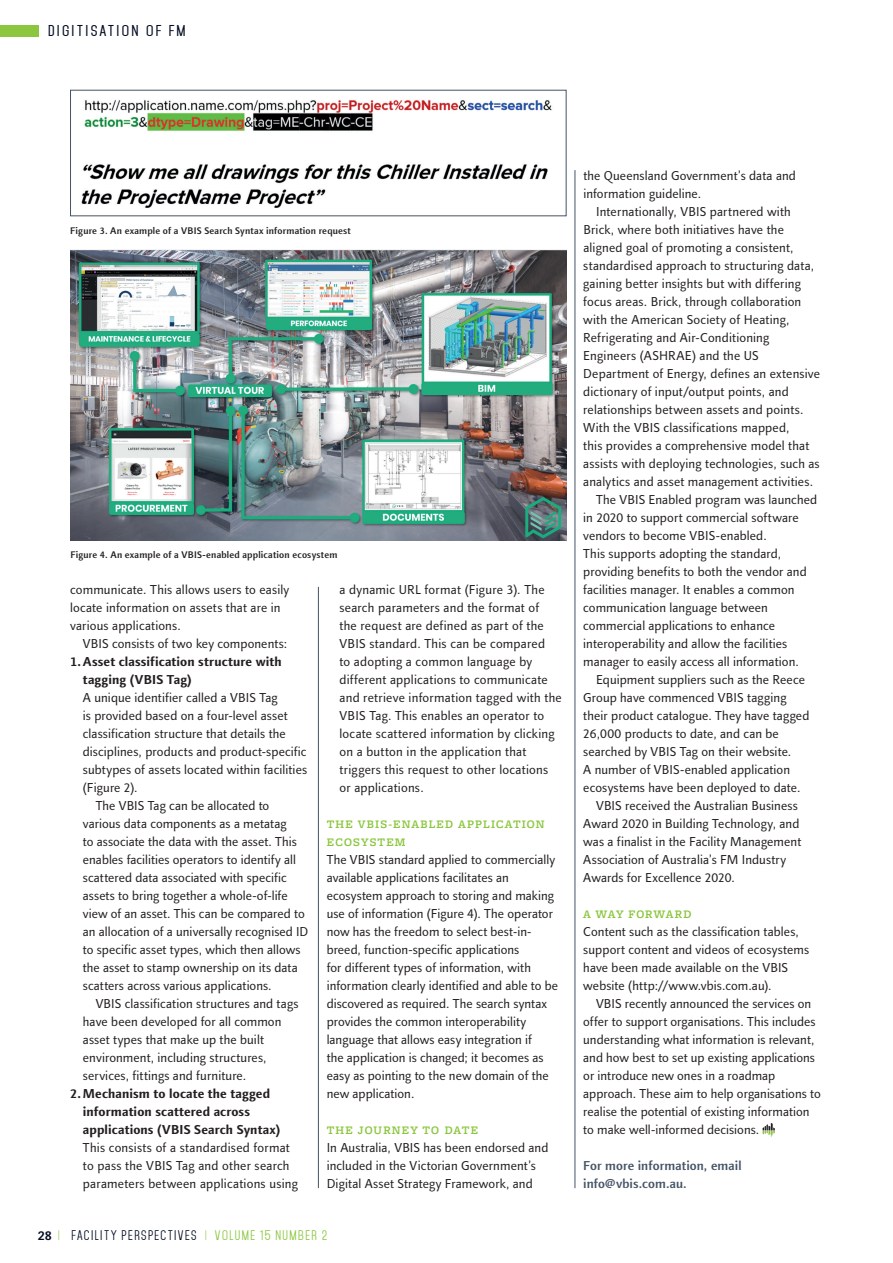
<style>
.page{position:relative;width:893px;height:1263px;background:#fff}
.page>*{position:absolute;margin:0;border:0;box-sizing:border-box;transform-origin:0 0}
.t1{font:600 13.5px "Mohave";letter-spacing:.15em;color:#030c22;scale:1.11 1}
.t2{font:13.2px/18px "Linotype Finnegan";letter-spacing:.01em;color:#231f20}
.t3{font:700 13.2px/18px "Linotype Finnegan";letter-spacing:.01em;color:#231f20}
.t4{font:500 13.2px/18px "Linotype Finnegan";letter-spacing:.005em;color:#445465}
.t5{font:600 12px/18px "Freight Macro Pro";letter-spacing:.1em;color:#8bc63e}
.t6{font:12px "Mohave";letter-spacing:.115em;color:#030c22}
.t7{font:600 12px "Freight Macro Pro";letter-spacing:.075em;color:#8bc63e}
.t8{font:500 9.75px "Linotype Finnegan";letter-spacing:.02em;color:#231f20}
.s1{font-family:"Vectora LT";font-weight:700}
.s2{font-size:9.75px;color:#8bc63e}
.s3{color:#8bc63e}
</style>
<div class="page">
<svg style="left:763px;top:1123px;width:12px;height:14px"></svg>
<img style="left:70px;top:249px;width:496px;height:291px">
<img style="left:81px;top:100px;width:471px;height:108px">
<div style="left:70px;top:90px;width:496px;height:126px;border:1px solid #445465"></div>
<hr style="left:575px;top:170px;width:1px;height:1018px;background:#445465">
<hr style="left:318px;top:587px;width:1px;height:601px;background:#445465">
<div style="left:0;top:26px;width:38px;height:11px;background:#8bc63e"></div>
<p class="t1" style="left:48px;top:23px;width:126px">DIGITISATION OF FM</p>
<p class="t8" style="left:70px;top:225px;width:282px">Figure 3. An example of a VBIS Search Syntax information request</p>
<p class="t8" style="left:70px;top:549px;width:269px">Figure 4. An example of a VBIS-enabled application ecosystem</p>
<p class="t2" style="left:70px;top:581px;width:221px">communicate. This allows users to easily locate information on assets that are in various applications.</p>
<p class="t2" style="left:83px;top:635px;width:206px">VBIS consists of two key components:</p>
<p class="t3" style="left:83px;top:653px;width:200px;text-indent:-13px">1.Asset classification structure with tagging (VBIS Tag)</p>
<p class="t2" style="left:83px;top:689px;width:196px">A unique identifier called a VBIS Tag</p>
<p class="t2" style="left:83px;top:707px;width:206px">is provided based on a four-level asset</p>
<p class="t2" style="left:83px;top:725px;width:204px">classification structure that details the</p>
<p class="t2" style="left:83px;top:743px;width:225px">disciplines, products and product-specific</p>
<p class="t2" style="left:83px;top:761px;width:226px">subtypes of assets located within facilities</p>
<p class="t2" style="left:83px;top:779px;width:56px">(Figure 2).</p>
<p class="t2" style="left:96px;top:797px;width:175px">The VBIS Tag can be allocated to</p>
<p class="t2" style="left:83px;top:815px;width:205px">various data components as a metatag</p>
<p class="t2" style="left:83px;top:833px;width:215px">to associate the data with the asset. This</p>
<p class="t2" style="left:83px;top:851px;width:214px">enables facilities operators to identify all</p>
<p class="t2" style="left:83px;top:869px;width:205px">scattered data associated with specific</p>
<p class="t2" style="left:83px;top:887px;width:206px">assets to bring together a whole-of-life</p>
<p class="t2" style="left:83px;top:905px;width:223px">view of an asset. This can be compared to</p>
<p class="t2" style="left:83px;top:923px;width:227px">an allocation of a universally recognised ID</p>
<p class="t2" style="left:83px;top:941px;width:219px">to specific asset types, which then allows</p>
<p class="t2" style="left:83px;top:959px;width:216px">the asset to stamp ownership on its data</p>
<p class="t2" style="left:83px;top:977px;width:190px">scatters across various applications.</p>
<p class="t2" style="left:96px;top:995px;width:204px">VBIS classification structures and tags</p>
<p class="t2" style="left:83px;top:1013px;width:200px">have been developed for all common</p>
<p class="t2" style="left:83px;top:1031px;width:182px">asset types that make up the built</p>
<p class="t2" style="left:83px;top:1049px;width:185px">environment, including structures,</p>
<p class="t2" style="left:83px;top:1067px;width:165px">services, fittings and furniture.</p>
<p class="t3" style="left:83px;top:1085px;width:199px;text-indent:-13px">2.Mechanism to locate the tagged information scattered across applications (VBIS Search Syntax)</p>
<p class="t2" style="left:83px;top:1139px;width:217px">This consists of a standardised format to pass the VBIS Tag and other search parameters between applications using</p>
<p class="t2" style="left:339px;top:581px;width:224px">a dynamic URL format (Figure 3). The search parameters and the format of<br>the request are defined as part of the VBIS standard. This can be compared<br>to adopting a common language by different applications to communicate and retrieve information tagged with the VBIS Tag. This enables an operator to locate scattered information by clicking on a button in the application that triggers this request to other locations or applications.</p>
<p class="t5" style="left:327px;top:815px;width:219px">THE VBIS-ENABLED APPLICATION<br>ECOSYSTEM</p>
<p class="t2" style="left:327px;top:851px;width:233px">The VBIS standard applied to commercially available applications facilitates an ecosystem approach to storing and making use of information (Figure 4). The operator now has the freedom to select best-in&shy;breed, function-specific applications<br>for different types of information, with information clearly identified and able to be discovered as required. The search syntax provides the common interoperability language that allows easy integration if<br>the application is changed; it becomes as easy as pointing to the new domain of the new application.</p>
<p class="t5" style="left:327px;top:1121px;width:153px">THE JOURNEY TO DATE</p>
<p class="t2" style="left:327px;top:1139px;width:223px">In Australia, VBIS has been endorsed and included in the Victorian Government’s<br>Digital Asset Strategy Framework, and</p>
<p class="t6" style="left:38px;top:1228px;width:291px"><span class="s1">28</span> <span class="s2">|</span> FACILITY PERSPECTIVES <span class="s2">|</span> <span class="s3">VOLUME 15 NUMBER 2</span></p>
<p class="t2" style="left:583px;top:167px;width:214px">the Queensland Government’s data and information guideline.</p>
<p class="t2" style="left:596px;top:203px;width:196px">Internationally, VBIS partnered with</p>
<p class="t2" style="left:583px;top:221px;width:202px">Brick, where both initiatives have the</p>
<p class="t2" style="left:583px;top:239px;width:212px">aligned goal of promoting a consistent,</p>
<p class="t2" style="left:583px;top:257px;width:232px">standardised approach to structuring data,</p>
<p class="t2" style="left:583px;top:275px;width:219px">gaining better insights but with differing</p>
<p class="t2" style="left:583px;top:293px;width:220px">focus areas. Brick, through collaboration</p>
<p class="t2" style="left:583px;top:311px;width:208px">with the American Society of Heating,</p>
<p class="t2" style="left:583px;top:329px;width:188px">Refrigerating and Air-Conditioning</p>
<p class="t2" style="left:583px;top:347px;width:177px">Engineers (ASHRAE) and the US</p>
<p class="t2" style="left:583px;top:365px;width:238px">Department of Energy, defines an extensive</p>
<p class="t2" style="left:583px;top:383px;width:207px">dictionary of input/output points, and</p>
<p class="t2" style="left:583px;top:401px;width:222px">relationships between assets and points.</p>
<p class="t2" style="left:583px;top:419px;width:208px">With the VBIS classifications mapped,</p>
<p class="t2" style="left:583px;top:437px;width:228px">this provides a comprehensive model that</p>
<p class="t2" style="left:583px;top:455px;width:238px">assists with deploying technologies, such as</p>
<p class="t2" style="left:583px;top:473px;width:231px">analytics and asset management activities.</p>
<p class="t2" style="left:596px;top:491px;width:223px">The VBIS Enabled program was launched</p>
<p class="t2" style="left:583px;top:509px;width:217px">in 2020 to support commercial software</p>
<p class="t2" style="left:583px;top:527px;width:185px">vendors to become VBIS-enabled.</p>
<p class="t2" style="left:583px;top:545px;width:199px">This supports adopting the standard,</p>
<p class="t2" style="left:583px;top:563px;width:225px">providing benefits to both the vendor and</p>
<p class="t2" style="left:583px;top:581px;width:213px">facilities manager. It enables a common</p>
<p class="t2" style="left:583px;top:599px;width:186px">communication language between</p>
<p class="t2" style="left:583px;top:617px;width:193px">commercial applications to enhance</p>
<p class="t2" style="left:583px;top:635px;width:206px">interoperability and allow the facilities</p>
<p class="t2" style="left:583px;top:653px;width:217px">manager to easily access all information.</p>
<p class="t2" style="left:596px;top:671px;width:210px">Equipment suppliers such as the Reece</p>
<p class="t2" style="left:583px;top:689px;width:205px">Group have commenced VBIS tagging</p>
<p class="t2" style="left:583px;top:707px;width:228px">their product catalogue. They have tagged</p>
<p class="t2" style="left:583px;top:725px;width:197px">26,000 products to date, and can be</p>
<p class="t2" style="left:583px;top:743px;width:210px">searched by VBIS Tag on their website.</p>
<p class="t2" style="left:583px;top:760px;width:208px">A number of VBIS-enabled application</p>
<p class="t2" style="left:583px;top:778px;width:219px">ecosystems have been deployed to date.</p>
<p class="t2" style="left:596px;top:796px;width:203px">VBIS received the Australian Business</p>
<p class="t2" style="left:583px;top:814px;width:218px">Award 2020 in Building Technology, and</p>
<p class="t2" style="left:583px;top:832px;width:220px">was a finalist in the Facility Management</p>
<p class="t2" style="left:583px;top:850px;width:204px">Association of Australia’s FM Industry</p>
<p class="t2" style="left:583px;top:868px;width:153px">Awards for Excellence 2020.</p>
<p class="t7" style="left:583px;top:906px;width:110px">A WAY FORWARD</p>
<p class="t2" style="left:583px;top:923px;width:227px">Content such as the classification tables, support content and videos of ecosystems have been made available on the VBIS website (http://www.vbis.com.au).</p>
<p class="t2" style="left:583px;top:995px;width:239px;text-indent:13px">VBIS recently announced the services on offer to support organisations. This includes understanding what information is relevant, and how best to set up existing applications or introduce new ones in a roadmap approach. These aim to help organisations to realise the potential of existing information to make well-informed decisions.</p>
<p class="t4" style="left:583px;top:1157px;width:160px">For more information, email info@vbis.com.au.</p>
</div>
